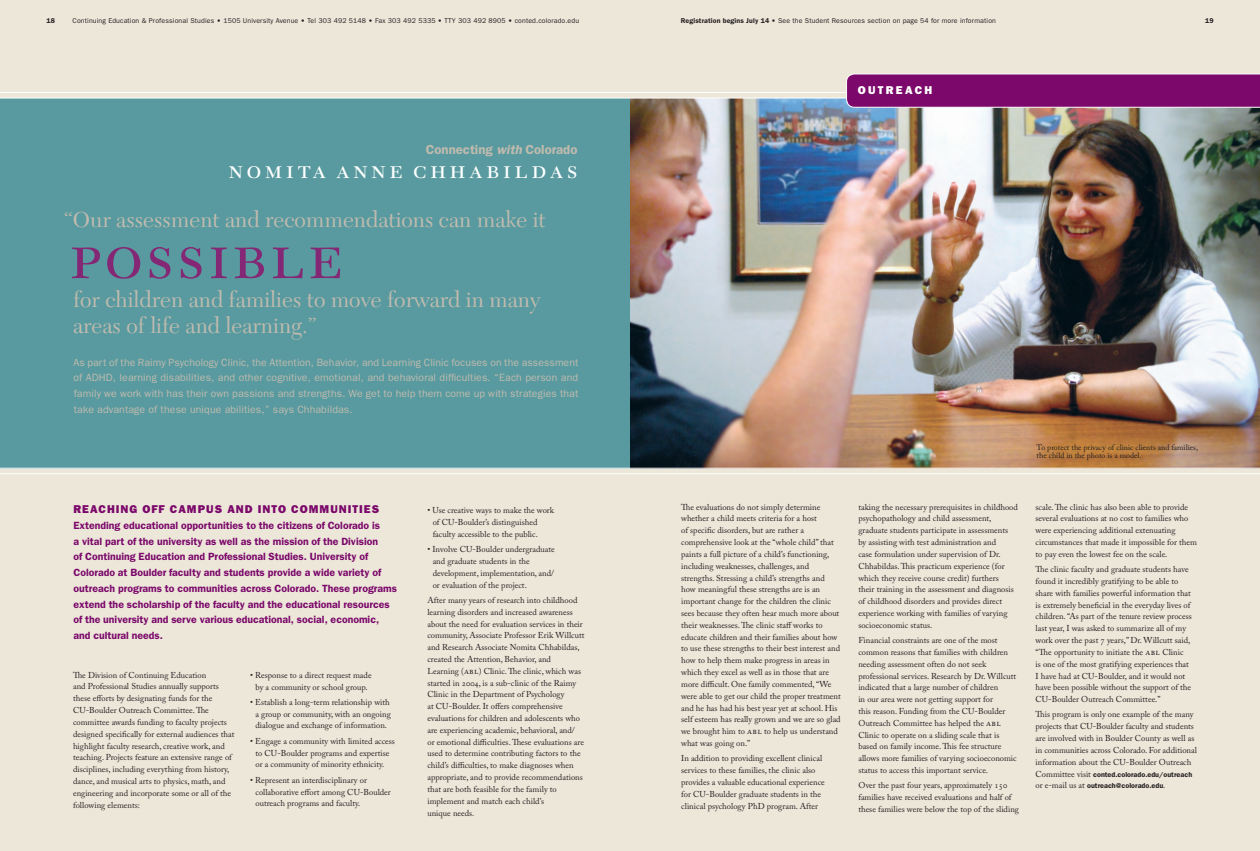
<style>
.page{position:relative;width:1260px;height:851px;background:#fff}
.page>*{position:absolute;margin:0;border:0;box-sizing:border-box;transform-origin:0 0}
.t1{font:61.25px "New Caledonia SC";letter-spacing:.065em;color:#842875}
.t2{font:23.62px "New Caledonia SC";letter-spacing:.16em;color:#fff}
.t3{font:22.75px/26.2px "New Caledonia";color:#c1bbaf}
.t4{font:600 13.12px "Franklin Gothic";color:#c1bbaf}
.t5{font:800 11.38px "Franklin Gothic";color:#7b086a}
.t6{font:800 11.38px "Franklin Gothic";letter-spacing:.2em;color:#fff}
.t7{font:600 10.5px/15.8px "Franklin Gothic";color:#7b086a}
.t8{font:10.5px/15.8px "Franklin Gothic";letter-spacing:.01em;color:#c1bbaf;text-align:justify}
.t9{font:8.58px/11.8px "Adobe Caslon Pro";color:#231f20}
.t10{font:7.88px/8.8px "Adobe Caslon Pro";color:#231f20}
.t11{font:600 7.17px/11.8px "Franklin Gothic";color:#231f20}
.t12{font:7px "Franklin Gothic";letter-spacing:.015em;color:#231f20}
.t13{font:600 7px "Franklin Gothic";color:#231f20}
.s1{font-weight:600}
.s2{font-style:italic}
.s3{font-size:9.19px}
.s4{font-family:"Adobe Caslon Pro";font-weight:400;font-size:8.58px}
</style>
<div class="page">
<div style="left:0;top:0;width:630px;height:850px;background:#ede7da"></div>
<div style="left:630px;top:0;width:630px;height:850px;background:#ede7da"></div>
<div style="left:0;top:98px;width:630px;height:370px;background:#589a9f"></div>
<img style="left:630px;top:99px;width:630px;height:369px">
<hr style="left:0;top:473px;width:630px;height:1px;background:#fff">
<hr style="left:0;top:468px;width:630px;height:1px;background:#fff">
<hr style="left:0;top:92px;width:630px;height:1px;background:#fff">
<hr style="left:0;top:98px;width:630px;height:1px;background:#fff">
<hr style="left:630px;top:92px;width:630px;height:1px;background:#fff">
<hr style="left:630px;top:98px;width:630px;height:1px;background:#fff">
<hr style="left:630px;top:468px;width:630px;height:1px;background:#fff">
<hr style="left:630px;top:473px;width:630px;height:1px;background:#fff">
<svg style="left:846px;top:74px;width:414px;height:34px;background:#811571"></svg>
<p class="t13" style="left:46px;top:17px;width:10px">18</p>
<p class="t12" style="left:73px;top:17px;width:508px">Continuing Education &amp; Professional Studies • 1505 University Avenue • Tel 303 492 5148 • Fax 303 492 5335 • TTY 303 492 8905 • conted.colorado.edu</p>
<p class="t12" style="left:681px;top:17px;width:317px"><span class="s1">Registration begins July 14</span> • See the Student Resources section on page 54 for more information</p>
<p class="t13" style="left:1205px;top:17px;width:10px">19</p>
<h3 class="t4" style="left:426px;top:142px;width:153px">Connecting <span class="s2">with</span> Colorado</h3>
<h2 class="t2" style="left:229px;top:157px;width:350px">nomita anne chhabildas</h2>
<h3 class="t3" style="left:64px;top:207px;width:483px">“Our assessment and recommendations can make it</h3>
<h1 class="t1" style="left:70px;top:222px;width:274px">possible</h1>
<h3 class="t3" style="left:73px;top:287px;width:469px">for children and families to move forward in many areas of life and learning.”</h3>
<p class="t8" style="left:73px;top:354px;width:507px">As part of the Raimy Psychology Clinic, the Attention, Behavior, and Learning Clinic focuses on the assessment of ADHD, learning disabilities, and other cognitive, emotional, and behavioral difficulties. “Each person and family we work with has their own passions and strengths. We get to help them come up with strategies that take advantage of these unique abilities,” says Chhabildas.</p>
<h3 class="t5" style="left:74px;top:502px;width:9px">REACHING</h3>
<h3 class="t5" style="left:142px;top:502px;width:9px">OFF</h3>
<h3 class="t5" style="left:170px;top:502px;width:10px">CAMPUS</h3>
<h3 class="t5" style="left:227px;top:502px;width:39px">AN D INTO</h3>
<h3 class="t5" style="left:291px;top:502px;width:9px">COMMUNITIES</h3>
<p class="t7" style="left:74px;top:517px;width:325px">Extending educational opportunities to the citizens of Colorado is<br>a vital part of the university as well as the mission of the Division<br>of Continuing Education and Professional Studies. University of Colorado at Boulder faculty and students provide a wide variety of outreach programs to communities across Colorado. These programs extend the scholarship of the faculty and the educational resources of the university and serve various educational, social, economic, and cultural needs.</p>
<p class="t9" style="left:73px;top:668px;width:163px">The Division of Continuing Education<br>and Professional Studies annually supports these efforts by designating funds for the CU-Boulder Outreach Committee. The committee awards funding to faculty projects designed specifically for external audiences that highlight faculty research, creative work, and teaching. Projects feature an extensive range of disciplines, including everything from history, dance, and musical arts to physics, math, and engineering and incorporate some or all of the following elements:</p>
<p class="t9" style="left:250px;top:668px;width:123px;text-align:center">• Response to a direct request made by a community or school group.</p>
<p class="t9" style="left:255px;top:696px;width:137px;text-align:justify;text-indent:-5px">• Establish a long-term relationship with a group or community, with an ongoing dialogue and exchange of information.</p>
<p class="t9" style="left:255px;top:734px;width:141px;text-indent:-5px">• Engage a community with limited access to CU-Boulder programs and expertise or a community of minority ethnicity.</p>
<p class="t9" style="left:255px;top:773px;width:137px;text-indent:-5px">• Represent an interdisciplinary or collaborative effort among CU-Boulder outreach programs and faculty.</p>
<p class="t9" style="left:433px;top:504px;width:123px;text-indent:-5px">• Use creative ways to make the work of CU-Boulder’s distinguished faculty accessible to the public.</p>
<p class="t9" style="left:433px;top:543px;width:124px;text-indent:-5px">• Involve CU-Boulder undergraduate and graduate students in the development, implementation, and/ or evaluation of the project.</p>
<p class="t9" style="left:427px;top:594px;width:159px">After many years of research into childhood learning disorders and increased awareness about the need for evaluation services in their community, Associate Professor Erik Willcutt and Research Associate Nomita Chhabildas, created the Attention, Behavior, and Learning (<span class="s3">ABL</span>) Clinic. The clinic, which was started in 2004, is a sub-clinic of the Raimy Clinic in the Department of Psychology<br>at CU-Boulder. It offers comprehensive evaluations for children and adolescents who are experiencing academic, behavioral, and/<br>or emotional difficulties. These evaluations are used to determine contributing factors to the child’s difficulties, to make diagnoses when appropriate, and to provide recommendations that are both feasible for the family to implement and match each child’s<br>unique needs.</p>
<h3 class="t6" style="left:858px;top:84px;width:76px">OUTREACH</h3>
<p class="t9" style="left:681px;top:500px;width:161px">The evaluations do not simply determine whether a child meets criteria for a host<br>of specific disorders, but are rather a comprehensive look at the “whole child” that paints a full picture of a child’s functioning, including weaknesses, challenges, and strengths. Stressing a child’s strengths and how meaningful these strengths are is an important change for the children the clinic sees because they often hear much more about their weaknesses. The clinic staff works to educate children and their families about how to use these strengths to their best interest and how to help them make progress in areas in which they excel as well as in those that are more difficult. One family commented, “We were able to get our child the proper treatment and he has had his best year yet at school. His self esteem has really grown and we are so glad we brought him to <span class="s3">ABL</span> to help us understand what was going on.”</p>
<p class="t9" style="left:681px;top:752px;width:145px">In addition to providing excellent clinical services to these families, the clinic also provides a valuable educational experience for CU-Boulder graduate students in the clinical psychology PhD program. After</p>
<p class="t10" style="left:1037px;top:442px;width:163px">To protect the privacy of clinic clients and families, the child in the photo is a model.</p>
<p class="t9" style="left:858px;top:500px;width:161px">taking the necessary prerequisites in childhood psychopathology and child assessment, graduate students participate in assessments by assisting with test administration and<br>case formulation under supervision of Dr.<br>Chhabildas. This practicum experience (for which they receive course credit) furthers<br>their training in the assessment and diagnosis of childhood disorders and provides direct experience working with families of varying socioeconomic status.</p>
<p class="t9" style="left:858px;top:634px;width:160px">Financial constraints are one of the most common reasons that families with children needing assessment often do not seek professional services. Research by Dr. Willcutt indicated that a large number of children<br>in our area were not getting support for<br>this reason. Funding from the CU-Boulder Outreach Committee has helped the <span class="s3">ABL </span>Clinic to operate on a sliding scale that is based on family income. This fee structure allows more families of varying socioeconomic status to access this important service.</p>
<p class="t9" style="left:858px;top:779px;width:162px">Over the past four years, approximately 150 families have received evaluations and half of these families were below the top of the sliding</p>
<p class="t9" style="left:1036px;top:500px;width:163px">scale. The clinic has also been able to provide several evaluations at no cost to families who were experiencing additional extenuating circumstances that made it impossible for them to pay even the lowest fee on the scale.</p>
<p class="t9" style="left:1036px;top:563px;width:158px">The clinic faculty and graduate students have found it incredibly gratifying to be able to share with families powerful information that is extremely beneficial in the everyday lives of children. “As part of the tenure review process last year, I was asked to summarize all of my work over the past 7 years,” Dr. Willcutt said, “The opportunity to initiate the <span class="s3">ABL</span> Clinic<br>is one of the most gratifying experiences that I have had at CU-Boulder, and it would not have been possible without the support of the CU-Boulder Outreach Committee.”</p>
<p class="t9" style="left:1036px;top:708px;width:163px">This program is only one example of the many projects that CU-Boulder faculty and students are involved with in Boulder County as well as in communities across Colorado. For additional information about the CU-Boulder Outreach</p>
<p class="t11" style="left:1036px;top:768px;width:158px"><span class="s4">Committee visit</span> conted.colorado.edu/outreach <span class="s4">or e-mail us at</span> outreach@colorado.edu<span class="s4">.</span></p>
</div>
